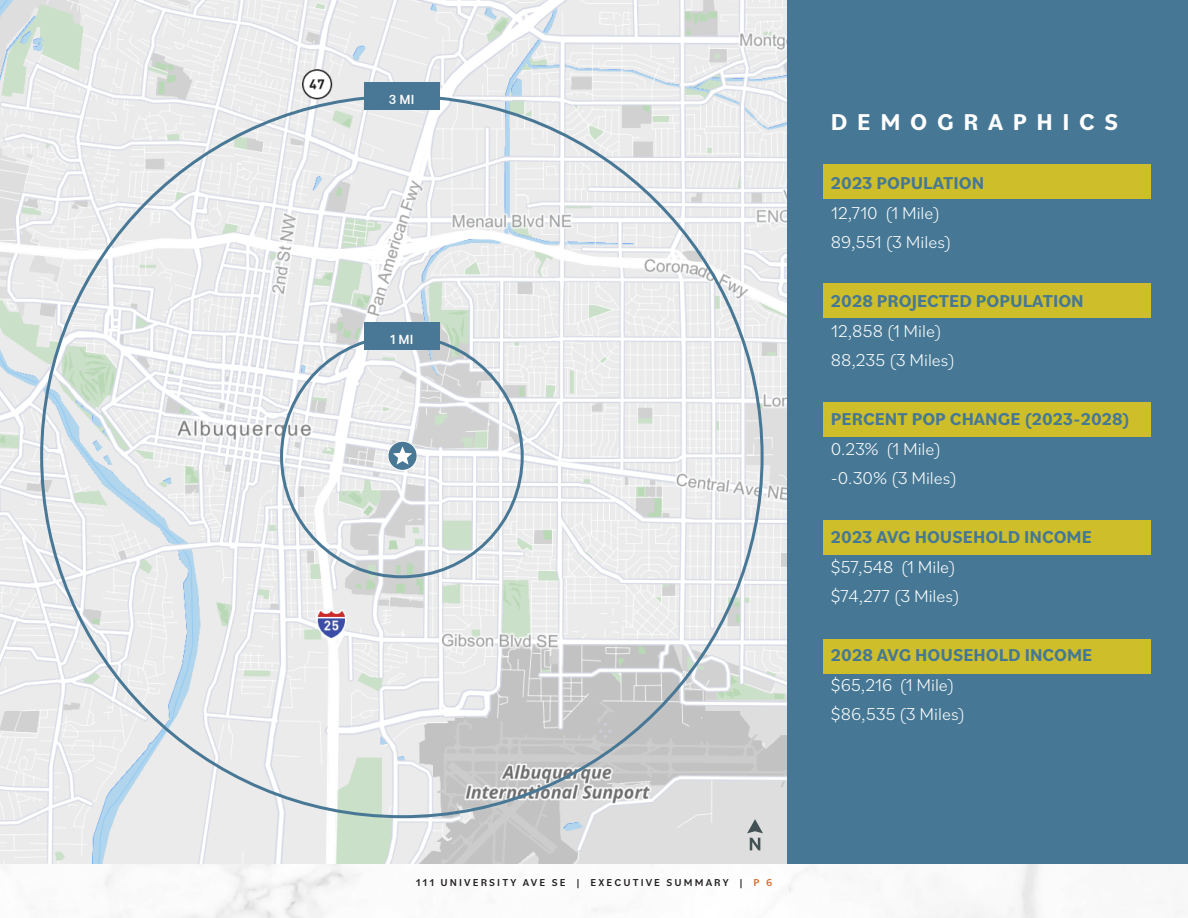
<style>
.page{position:relative;width:1188px;height:918px;background:#fff}
.page>*{position:absolute;margin:0;border:0;box-sizing:border-box;transform-origin:0 0}
.t1{font:700 24px "Bilo";letter-spacing:.4em;color:#fff}
.t2{font:300 18px "Bilo";color:#fff}
.t3{font:700 18px "Bilo";color:#467895}
.t4{font:500 15px "Calibre";color:#fff}
.t5{font:500 10.5px "Bilo";letter-spacing:.2em;color:#231f20}
.s1{color:#d36a2a}
</style>
<div class="page">
<img style="left:3px;top:864px;width:1178px;height:54px">
<img style="left:0;top:0;width:787px;height:864px">
<div style="left:364px;top:323px;width:75px;height:27px;background:#487895"></div>
<div style="left:364px;top:83px;width:75px;height:27px;background:#487895"></div>
<svg style="left:388px;top:441px;width:29px;height:30px"></svg>
<div style="left:388px;top:442px;width:29px;height:28px;background:#487895;border-radius:50%"></div>
<svg style="left:393px;top:446px;width:19px;height:19px"></svg>
<div style="left:787px;top:0;width:401px;height:864px;background:#467895"></div>
<div style="left:823px;top:165px;width:328px;height:34px;background:#cebe29"></div>
<div style="left:823px;top:283px;width:328px;height:34px;background:#cebe29"></div>
<div style="left:823px;top:402px;width:328px;height:34px;background:#cebe29"></div>
<div style="left:823px;top:521px;width:328px;height:34px;background:#cebe29"></div>
<div style="left:823px;top:639px;width:328px;height:34px;background:#cebe29"></div>
<svg style="left:747px;top:819px;width:16px;height:31px"></svg>
<p class="t4" style="left:389px;top:91px;width:27px">3 MI</p>
<p class="t4" style="left:390px;top:331px;width:25px">1 MI</p>
<h2 class="t1" style="left:831px;top:106px;width:289px">DEMOGRAPHICS</h2>
<h3 class="t3" style="left:831px;top:171px;width:155px">2023 POPULATION</h3>
<h3 class="t2" style="left:831px;top:200px;width:111px">12,710 (1 Mile)</h3>
<h3 class="t2" style="left:831px;top:230px;width:122px">89,551 (3 Miles)</h3>
<h3 class="t3" style="left:831px;top:289px;width:254px">2028 PROJECTED POPULATION</h3>
<h3 class="t2" style="left:831px;top:318px;width:112px">12,858 (1 Mile)</h3>
<h3 class="t2" style="left:831px;top:348px;width:126px">88,235 (3 Miles)</h3>
<h3 class="t3" style="left:831px;top:407px;width:301px">PERCENT POP CHANGE (2023-2028)</h3>
<h3 class="t2" style="left:831px;top:436px;width:112px">0.23% (1 Mile)</h3>
<h3 class="t2" style="left:831px;top:466px;width:128px">-0.30% (3 Miles)</h3>
<h3 class="t3" style="left:831px;top:525px;width:263px">2023 AVG HOUSEHOLD INCOME</h3>
<h3 class="t2" style="left:831px;top:554px;width:127px">$57,548 (1 Mile)</h3>
<h3 class="t2" style="left:831px;top:584px;width:130px">$74,277 (3 Miles)</h3>
<h3 class="t3" style="left:831px;top:643px;width:263px">2028 AVG HOUSEHOLD INCOME</h3>
<h3 class="t2" style="left:831px;top:672px;width:125px">$65,216 (1 Mile)</h3>
<h3 class="t2" style="left:831px;top:702px;width:136px">$86,535 (3 Miles)</h3>
<p class="t5" style="left:416px;top:875px;width:358px">111 UNIVERSITY AVE SE | EXECUTIVE SUMMARY | <span class="s1">P 6</span></p>
</div>
